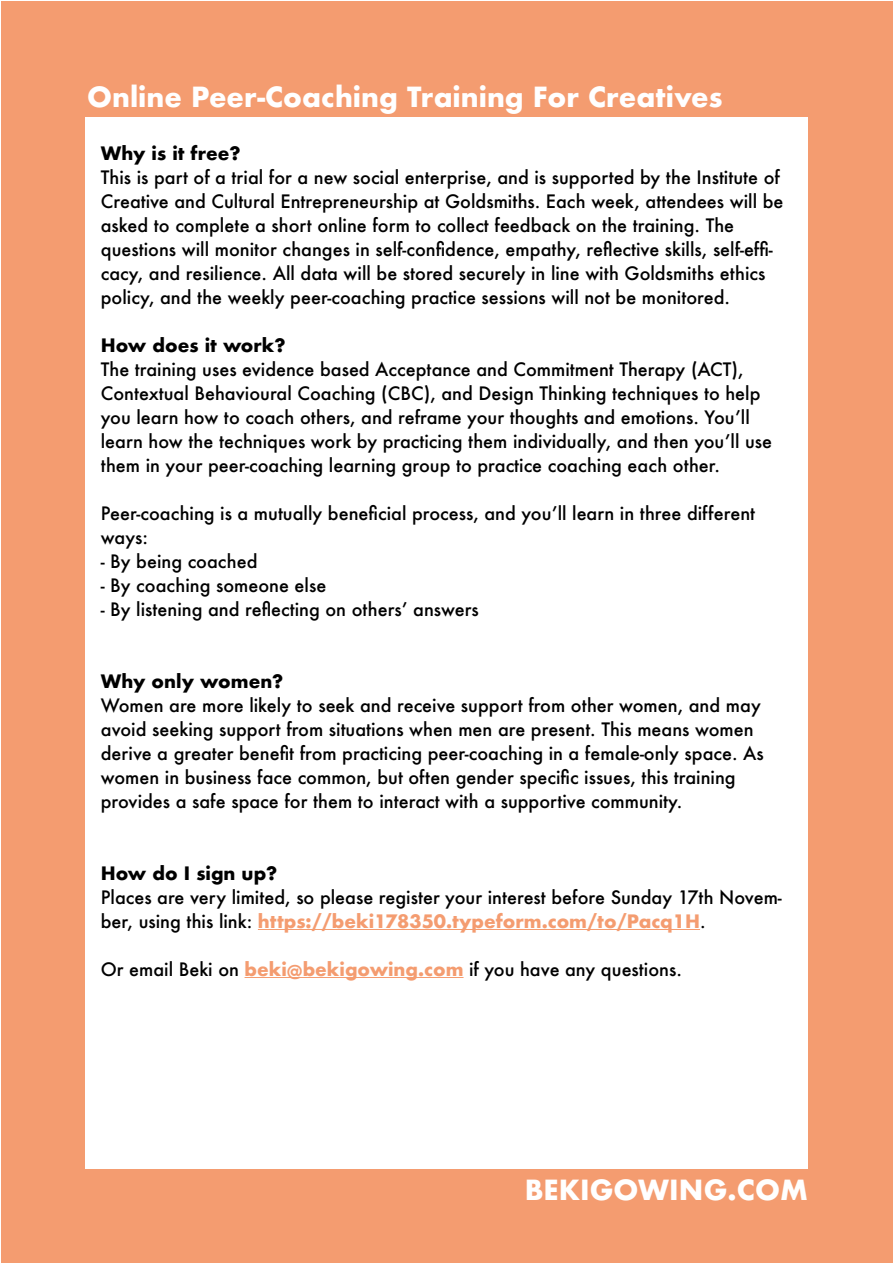
<style>
.page{position:relative;width:893px;height:1263px;background:#fff}
.page>*{position:absolute;margin:0;border:0;box-sizing:border-box;transform-origin:0 0}
.t1{font:700 27px "Futura";color:#fff}
.t2{font:500 18px/24px "Futura";color:#000}
.t3{font:700 18px "Futura";color:#000}
.s1{font-weight:700;color:#f49c70}
</style>
<div class="page">
<div style="left:2px;top:2px;width:891px;height:1261px;background:#f49c70"></div>
<div style="left:85px;top:117px;width:722px;height:1051px;background:#fff"></div>
<hr style="left:258px;top:929px;width:442px;height:1px;background:#f49c70">
<hr style="left:245px;top:977px;width:218px;height:1px;background:#f49c70">
<h1 class="t1" style="left:87px;top:78px;width:637px">Online Peer-Coaching Training For Creatives</h1>
<p class="t3" style="left:101px;top:140px;width:141px">Why is it free?</p>
<p class="t2" style="left:101px;top:165px;width:684px">This is part of a trial for a new social enterprise, and is supported by the Institute of Creative and Cultural Entrepreneurship at Goldsmiths. Each week, attendees will be asked to complete a short online form to collect feedback on the training. The questions will monitor changes in self-confidence, empathy, reflective skills, self-effi&shy;cacy, and resilience. All data will be stored securely in line with Goldsmiths ethics policy, and the weekly peer-coaching practice sessions will not be monitored.</p>
<p class="t3" style="left:101px;top:332px;width:186px">How does it work?</p>
<p class="t2" style="left:101px;top:357px;width:673px">The training uses evidence based Acceptance and Commitment Therapy (ACT), Contextual Behavioural Coaching (CBC), and Design Thinking techniques to help you learn how to coach others, and reframe your thoughts and emotions. You’ll learn how the techniques work by practicing them individually, and then you’ll use them in your peer-coaching learning group to practice coaching each other.</p>
<p class="t2" style="left:101px;top:501px;width:656px">Peer-coaching is a mutually beneficial process, and you’ll learn in three different ways:</p>
<p class="t2" style="left:101px;top:549px;width:158px">- By being coached</p>
<p class="t2" style="left:101px;top:573px;width:227px">- By coaching someone else</p>
<p class="t2" style="left:101px;top:597px;width:379px">- By listening and reflecting on others’ answers</p>
<p class="t3" style="left:101px;top:668px;width:184px">Why only women?</p>
<p class="t2" style="left:101px;top:693px;width:664px">Women are more likely to seek and receive support from other women, and may avoid seeking support from situations when men are present. This means women derive a greater benefit from practicing peer-coaching in a female-only space. As women in business face common, but often gender specific issues, this training provides a safe space for them to interact with a supportive community.</p>
<p class="t3" style="left:101px;top:860px;width:178px">How do I sign up?</p>
<p class="t2" style="left:101px;top:885px;width:682px">Places are very limited, so please register your interest before Sunday 17th Novem&shy;ber, using this link: <span class="s1">https://beki178350.typeform.com/to/Pacq1H</span>.</p>
<p class="t2" style="left:101px;top:957px;width:583px">Or email Beki on <span class="s1">beki@bekigowing.com</span> if you have any questions.</p>
<h1 class="t1" style="left:525px;top:1171px;width:285px">BEKIGOWING.COM</h1>
</div>
